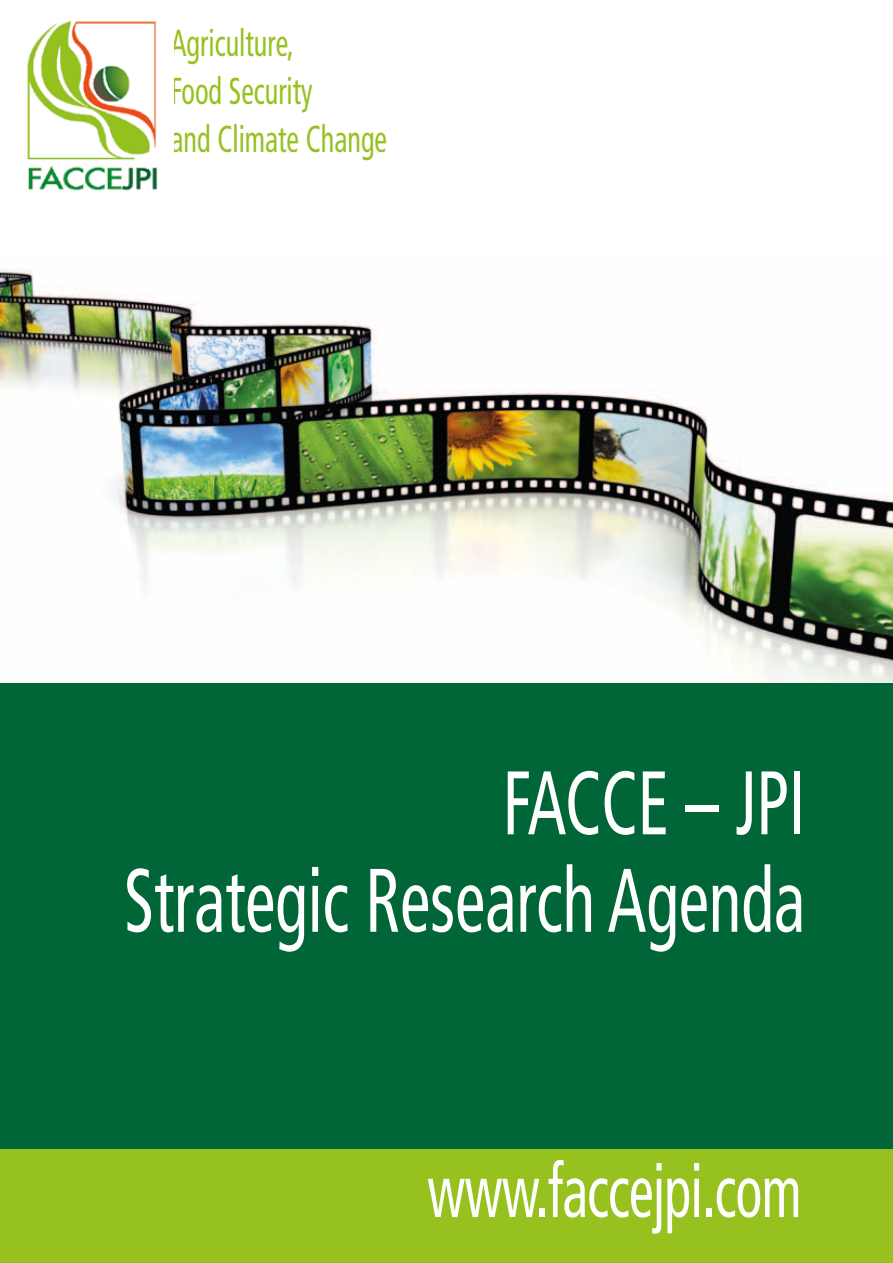
<style>
.page{position:relative;width:893px;height:1263px;background:#fff}
.page>*{position:absolute;margin:0;border:0;box-sizing:border-box;transform-origin:0 0}
.t1{font:condensed 90px/97.5px "Frutiger";color:#fff;text-align:right;scale:.75 1}
.t2{font:condensed 75px "Frutiger";letter-spacing:-.01em;color:#fff;scale:.74 1}
.t3{font:condensed 37.5px/48px "Frutiger";color:#96c11f;scale:.75 1}
</style>
<div class="page">
<div style="left:0;top:631px;width:893px;height:632px;background:#006638"></div>
<div style="left:0;top:1149px;width:893px;height:114px;background:#96c11f"></div>
<img style="left:0;top:268px;width:893px;height:415px">
<img style="left:27px;top:20px;width:131px;height:171px">
<p class="t3" style="left:171px;top:20px;width:290px">Agriculture,<br>Food Security<br>and Climate Change</p>
<h1 class="t1" style="left:124px;top:755px;width:909px">FACCE – JPI<br>Strategic Research Agenda</h1>
<h2 class="t2" style="left:427px;top:1147px;width:507px">www.faccejpi.com</h2>
</div>
